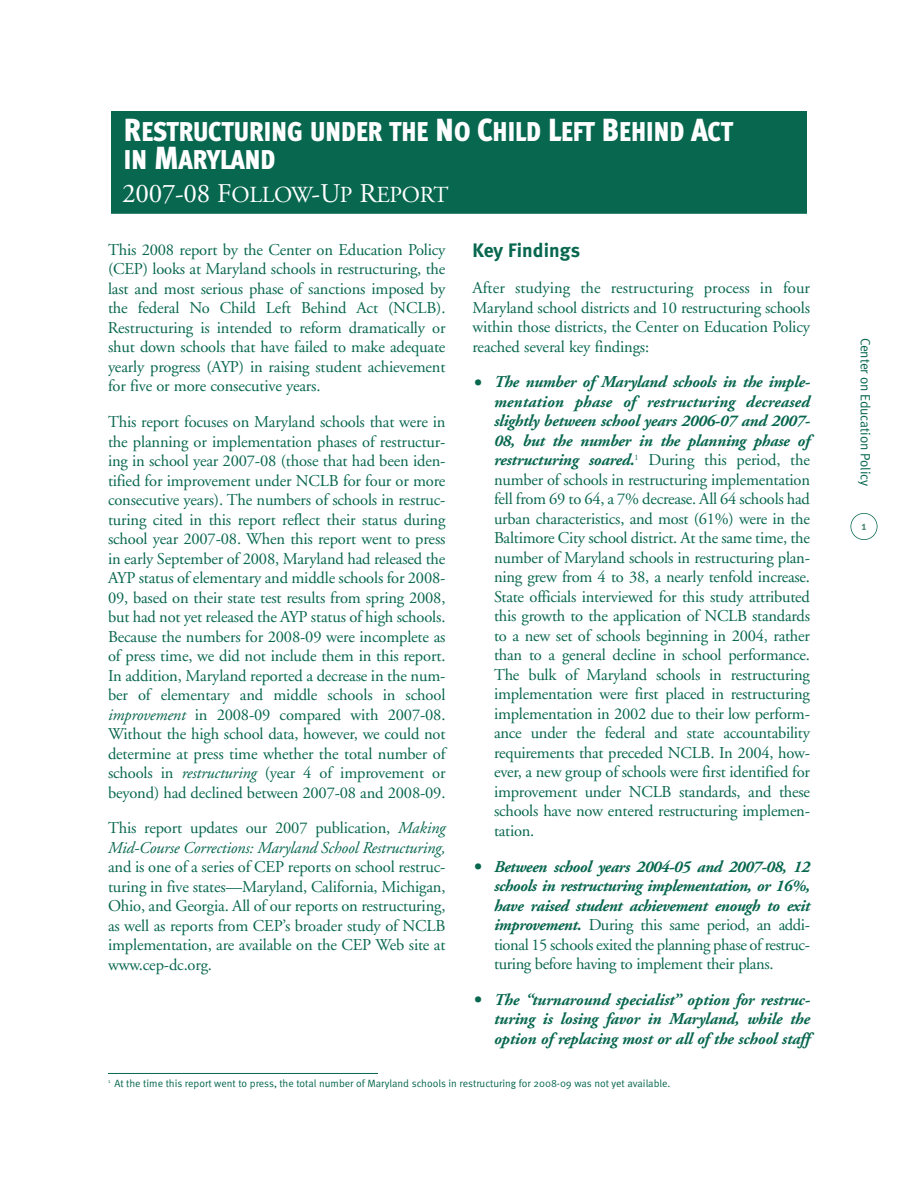
<style>
.page{position:relative;width:918px;height:1188px;background:#fff}
.page>*{position:absolute;margin:0;border:0;box-sizing:border-box;transform-origin:0 0}
.t1{font:900 27.15px/28.2px "Meta Cond";color:#fff}
.t2{font:27px "Adobe Garamond";letter-spacing:-.01em;color:#fff}
.t3{font:700 19.5px "Meta";letter-spacing:.005em;color:#08674f}
.t4{font:16.5px/19.5px "Adobe Garamond";letter-spacing:-.01em;color:#08674f;text-align:justify}
.t5{font:italic 700 16.5px/19.5px "Adobe Garamond";letter-spacing:-.025em;color:#08674f;text-align:justify}
.t6{font:italic 16.5px/19.5px "Adobe Garamond";letter-spacing:-.01em;color:#08674f}
.t7{font:13.5px "Meta Normal CE";letter-spacing:-.01em;color:#08674f}
.t8{font:700 12px "Meta Cond";color:#4e8876}
.t9{font:10.5px "Meta Normal CE";color:#08674f}
.s1{font-size:31.95px}
.s2{font-size:22.95px}
.s3{font-style:italic}
.s4{font-style:normal}
.s5{font-family:"Carta"}
.s6{font-weight:700;font-style:italic}
.s7{font-family:"Carta";font-weight:400;font-style:normal}
.s8{font-weight:400;font-style:normal}
</style>
<div class="page">
<div style="left:850px;top:513px;width:28px;height:27px;border:2px solid #08674f;border-radius:50%"></div>
<div style="left:111px;top:111px;width:696px;height:103px;background:#08674f"></div>
<div style="left:108px;top:108px;width:702px;height:109px;border:3px solid #fff"></div>
<hr style="left:108px;top:1073px;width:270px;height:1px;background:#08674f">
<h1 class="t1" style="left:124px;top:120px;width:610px"><span class="s1">R</span>ESTRUCTURING UNDER THE <span class="s1">N</span>O <span class="s1">C</span>HILD <span class="s1">L</span>EFT <span class="s1">B</span>EHIND <span class="s1">A</span>CT<br>IN <span class="s1">M</span>ARYLAND</h1>
<h2 class="t2" style="left:122px;top:183px;width:328px">2007-08 F<span class="s2">OLLOW</span>-U<span class="s2">P</span> R<span class="s2">EPORT</span></h2>
<p class="t4" style="left:108px;top:241px;width:339px">This 2008 report by the Center on Education Policy (CEP) looks at Maryland schools in restructuring, the last and most serious phase of sanctions imposed by the federal No Child Left Behind Act (NCLB).<br>Restructuring is intended to reform dramatically or shut down schools that have failed to make adequate yearly progress (AYP) in raising student achievement for five or more consecutive years.</p>
<p class="t4" style="left:108px;top:414px;width:339px">This report focuses on Maryland schools that were in the planning or implementation phases of restructur&shy;ing in school year 2007-08 (those that had been iden&shy;tified for improvement under NCLB for four or more consecutive years). The numbers of schools in restruc&shy;turing cited in this report reflect their status during school year 2007-08. When this report went to press in early September of 2008, Maryland had released the AYP status of elementary and middle schools for 2008- 09, based on their state test results from spring 2008, but had not yet released the AYP status of high schools.<br>Because the numbers for 2008-09 were incomplete as of press time, we did not include them in this report.<br>In addition, Maryland reported a decrease in the num&shy;ber of elementary and middle schools in school <span class="s3">improvement</span> in 2008-09 compared with 2007-08.<br>Without the high school data, however, we could not determine at press time whether the total number of schools in <span class="s3">restructuring</span> (year 4 of improvement or beyond) had declined between 2007-08 and 2008-09.</p>
<p class="t6" style="left:108px;top:820px;width:339px"><span class="s4">This report updates our 2007 publication,</span> Making<br>Mid-Course Corrections: Maryland School Restructuring,</p>
<p class="t4" style="left:108px;top:859px;width:339px">and is one of a series of CEP reports on school restruc&shy;turing in five states—Maryland, California, Michigan, Ohio, and Georgia. All of our reports on restructuring, as well as reports from CEP’s broader study of NCLB implementation, are available on the CEP Web site at www.cep-dc.org.</p>
<p class="t3" style="left:472px;top:244px;width:109px">Key Findings</p>
<p class="t4" style="left:472px;top:280px;width:339px">After studying the restructuring process in four Maryland school districts and 10 restructuring schools within those districts, the Center on Education Policy reached several key findings:</p>
<p class="t4" style="left:494px;top:374px;width:317px;text-indent:-22px"><span class="s5">-</span> <span class="s6">The number of Maryland schools in the imple&shy;mentation phase of restructuring decreased slightly between school years 2006-07 and 2007- 08, but the number in the planning phase of restructuring soared.</span><sup>1</sup> During this period, the number of schools in restructuring implementation fell from 69 to 64, a 7% decrease. All 64 schools had urban characteristics, and most (61%) were in the Baltimore City school district. At the same time, the number of Maryland schools in restructuring plan&shy;ning grew from 4 to 38, a nearly tenfold increase.<br>State officials interviewed for this study attributed this growth to the application of NCLB standards to a new set of schools beginning in 2004, rather than to a general decline in school performance.<br>The bulk of Maryland schools in restructuring implementation were first placed in restructuring implementation in 2002 due to their low perform&shy;ance under the federal and state accountability requirements that preceded NCLB. In 2004, how&shy;ever, a new group of schools were first identified for improvement under NCLB standards, and these schools have now entered restructuring implemen&shy;tation.</p>
<p class="t5" style="left:494px;top:858px;width:317px;text-indent:-22px"><span class="s7">-</span> Between school years 2004-05 and 2007-08, 12 schools in restructuring implementation, or 16%, have raised student achievement enough to exit improvement. <span class="s8">During this same period, an addi&shy;tional 15 schools exited the planning phase of restruc&shy;turing before having to implement their plans.</span></p>
<p class="t5" style="left:494px;top:991px;width:317px;text-indent:-22px"><span class="s7">-</span> The “turnaround specialist” option for restruc&shy;turing is losing favor in Maryland, while the option of replacing most or all of the school staff</p>
<p class="t9" style="left:108px;top:1077px;width:564px"><sup>1</sup> At the time this report went to press, the total number of Maryland schools in restructuring for 2008-09 was not yet available.</p>
<p class="t7" style="left:873px;top:338px;width:150px;rotate:90deg">Center on Education Policy</p>
<p class="t8" style="left:861px;top:521px;width:7px">1</p>
</div>
